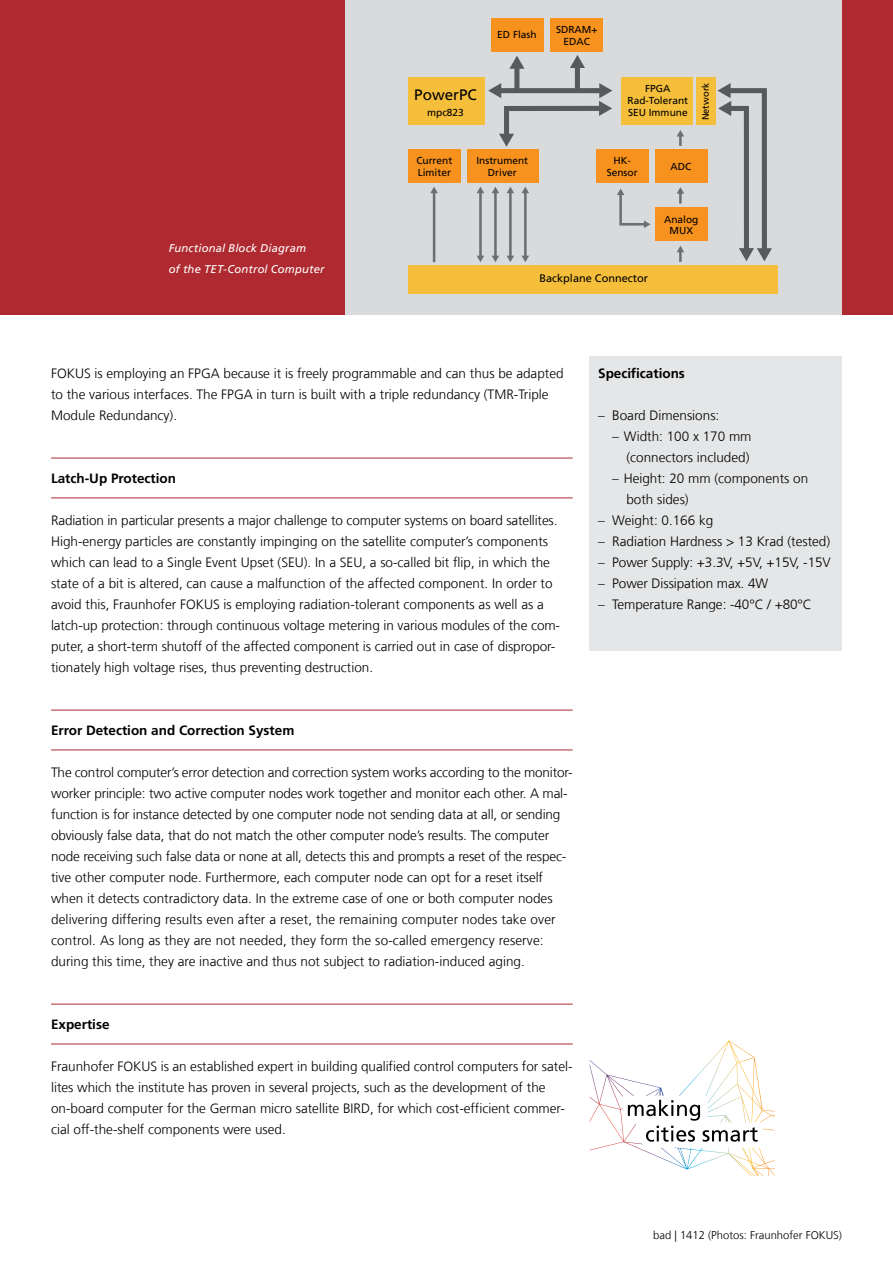
<style>
.page{position:relative;width:893px;height:1263px;background:#fff}
.page>*{position:absolute;margin:0;border:0;box-sizing:border-box;transform-origin:0 0}
.t1{font:15.15px "Frutiger LT Com";color:#000}
.t2{font:300 13.5px/21px "Frutiger LT Com";color:#000}
.t3{font:700 13.5px "Frutiger LT Com";color:#000}
.t4{font:italic 11.25px/21px "Frutiger LT Com";letter-spacing:.015em;color:#fff}
.t5{font:300 11.25px "Frutiger LT Com";color:#000}
.t6{font:10.95px "Frutiger LT Com";color:#000}
.t7{font:10.2px/11.9px "Frutiger LT Com";color:#000;text-align:center}
.t8{font:9.3px "Frutiger LT Com";color:#000}
</style>
<div class="page">
<svg style="left:590px;top:1040px;width:185px;height:136px"></svg>
<div style="left:0;top:0;width:893px;height:315px;background:#af2a30"></div>
<div style="left:345px;top:0;width:497px;height:315px;background:#d8dadb"></div>
<div style="left:467px;top:149px;width:72px;height:34px;background:#f7921e"></div>
<div style="left:491px;top:18px;width:52px;height:33px;background:#f7921e"></div>
<div style="left:551px;top:18px;width:52px;height:33px;background:#f7921e"></div>
<div style="left:655px;top:149px;width:53px;height:34px;background:#f7921e"></div>
<div style="left:655px;top:208px;width:53px;height:33px;background:#f7921e"></div>
<div style="left:596px;top:149px;width:52px;height:34px;background:#f7921e"></div>
<div style="left:408px;top:149px;width:52px;height:34px;background:#f7921e"></div>
<div style="left:408px;top:77px;width:76px;height:48px;background:#f5bf3b"></div>
<div style="left:621px;top:77px;width:72px;height:48px;background:#f5bf3b"></div>
<div style="left:696px;top:77px;width:19px;height:48px;background:#f5bf3b"></div>
<div style="left:408px;top:265px;width:369px;height:29px;background:#f5bf3b"></div>
<div style="left:575px;top:66px;width:5px;height:23px;background:#58595b"></div>
<svg style="left:570px;top:55px;width:15px;height:13px"></svg>
<div style="left:514px;top:67px;width:5px;height:23px;background:#58595b"></div>
<svg style="left:509px;top:56px;width:15px;height:13px"></svg>
<svg style="left:717px;top:83px;width:55px;height:178px"></svg>
<svg style="left:488px;top:83px;width:124px;height:64px"></svg>
<svg style="left:677px;top:246px;width:7px;height:16px"></svg>
<svg style="left:677px;top:130px;width:7px;height:16px"></svg>
<svg style="left:677px;top:187px;width:7px;height:17px"></svg>
<svg style="left:617px;top:189px;width:33px;height:39px"></svg>
<hr style="left:433px;top:192px;width:2px;height:70px;background:#6d6e71">
<svg style="left:430px;top:187px;width:8px;height:6px"></svg>
<hr style="left:479px;top:192px;width:3px;height:65px;background:#6d6e71">
<svg style="left:477px;top:256px;width:7px;height:6px"></svg>
<svg style="left:477px;top:187px;width:7px;height:6px"></svg>
<hr style="left:494px;top:192px;width:3px;height:65px;background:#6d6e71">
<svg style="left:492px;top:256px;width:7px;height:6px"></svg>
<svg style="left:492px;top:187px;width:7px;height:6px"></svg>
<hr style="left:509px;top:192px;width:3px;height:65px;background:#6d6e71">
<svg style="left:507px;top:256px;width:7px;height:6px"></svg>
<svg style="left:507px;top:187px;width:7px;height:6px"></svg>
<hr style="left:524px;top:192px;width:3px;height:65px;background:#6d6e71">
<svg style="left:522px;top:256px;width:7px;height:6px"></svg>
<svg style="left:522px;top:187px;width:7px;height:6px"></svg>
<hr style="left:51px;top:458px;width:522px;height:1px;background:#af2a30">
<hr style="left:51px;top:497px;width:522px;height:1px;background:#af2a30">
<hr style="left:51px;top:710px;width:522px;height:1px;background:#af2a30">
<hr style="left:51px;top:749px;width:522px;height:1px;background:#af2a30">
<hr style="left:51px;top:1004px;width:522px;height:1px;background:#af2a30">
<hr style="left:51px;top:1043px;width:522px;height:1px;background:#af2a30">
<div style="left:590px;top:357px;width:252px;height:294px;background:#e5e6e7"></div>
<p class="t4" style="left:169px;top:237px;width:157px">Functional Block Diagram<br>of the TET-Control Computer</p>
<p class="t7" style="left:497px;top:29px;width:41px">ED Flash</p>
<p class="t7" style="left:556px;top:24px;width:43px">SDRAM+<br>EDAC</p>
<p class="t1" style="left:414px;top:86px;width:64px">PowerPC</p>
<p class="t7" style="left:427px;top:106px;width:38px">mpc823</p>
<p class="t7" style="left:627px;top:83px;width:62px">FPGA<br>Rad-Tolerant<br>SEU Immune</p>
<p class="t8" style="left:700px;top:120px;width:39px;rotate:-90deg">Network</p>
<p class="t7" style="left:416px;top:155px;width:38px;text-align:left">Current<br>Limiter</p>
<p class="t7" style="left:476px;top:155px;width:53px">Instrument<br>Driver</p>
<p class="t7" style="left:607px;top:155px;width:32px">HK-<br>Sensor</p>
<p class="t7" style="left:670px;top:161px;width:22px">ADC</p>
<p class="t7" style="left:664px;top:213px;width:36px">Analog<br>MUX</p>
<p class="t6" style="left:539px;top:272px;width:110px">Backplane Connector</p>
<p class="t2" style="left:51px;top:363px;width:514px">FOKUS is employing an FPGA because it is freely programmable and can thus be adapted to the various interfaces. The FPGA in turn is built with a triple redundancy (TMR-Triple<br>Module Redundancy).</p>
<p class="t3" style="left:51px;top:470px;width:127px">Latch-Up Protection</p>
<p class="t2" style="left:51px;top:510px;width:511px">Radiation in particular presents a major challenge to computer systems on board satellites.<br>High-energy particles are constantly impinging on the satellite computer’s components which can lead to a Single Event Upset (SEU). In a SEU, a so-called bit flip, in which the state of a bit is altered, can cause a malfunction of the affected component. In order to avoid this, Fraunhofer FOKUS is employing radiation-tolerant components as well as a latch-up protection: through continuous voltage metering in various modules of the com&shy;puter, a short-term shutoff of the affected component is carried out in case of dispropor&shy;tionately high voltage rises, thus preventing destruction.</p>
<p class="t3" style="left:51px;top:722px;width:245px">Error Detection and Correction System</p>
<p class="t2" style="left:51px;top:762px;width:523px">The control computer’s error detection and correction system works according to the monitor&shy;worker principle: two active computer nodes work together and monitor each other. A mal&shy;function is for instance detected by one computer node not sending data at all, or sending obviously false data, that do not match the other computer node’s results. The computer node receiving such false data or none at all, detects this and prompts a reset of the respec&shy;tive other computer node. Furthermore, each computer node can opt for a reset itself when it detects contradictory data. In the extreme case of one or both computer nodes delivering differing results even after a reset, the remaining computer nodes take over control. As long as they are not needed, they form the so-called emergency reserve: during this time, they are inactive and thus not subject to radiation-induced aging.</p>
<p class="t3" style="left:51px;top:1016px;width:60px">Expertise</p>
<p class="t2" style="left:51px;top:1056px;width:523px">Fraunhofer FOKUS is an established expert in building qualified control computers for satel&shy;lites which the institute has proven in several projects, such as the development of the on-board computer for the German micro satellite BIRD, for which cost-efficient commer&shy;cial off-the-shelf components were used.</p>
<p class="t3" style="left:598px;top:365px;width:88px">Specifications</p>
<p class="t2" style="left:598px;top:405px;width:123px">– Board Dimensions:</p>
<p class="t2" style="left:612px;top:426px;width:141px;text-align:right">– Width: 100 x 170 mm (connectors included)</p>
<p class="t2" style="left:626px;top:468px;width:183px;text-indent:-14px">– Height: 20 mm (components on both sides)</p>
<p class="t2" style="left:598px;top:510px;width:117px">– Weight: 0.166 kg</p>
<p class="t2" style="left:598px;top:531px;width:234px">– Radiation Hardness &gt; 13 Krad (tested)</p>
<p class="t2" style="left:598px;top:552px;width:234px">– Power Supply: +3.3V, +5V, +15V, -15V</p>
<p class="t2" style="left:598px;top:573px;width:172px">– Power Dissipation max. 4W</p>
<p class="t2" style="left:598px;top:594px;width:215px">– Temperature Range: -40°C / +80°C</p>
<p class="t5" style="left:653px;top:1228px;width:190px">bad | 1412 (Photos: Fraunhofer FOKUS)</p>
</div>
